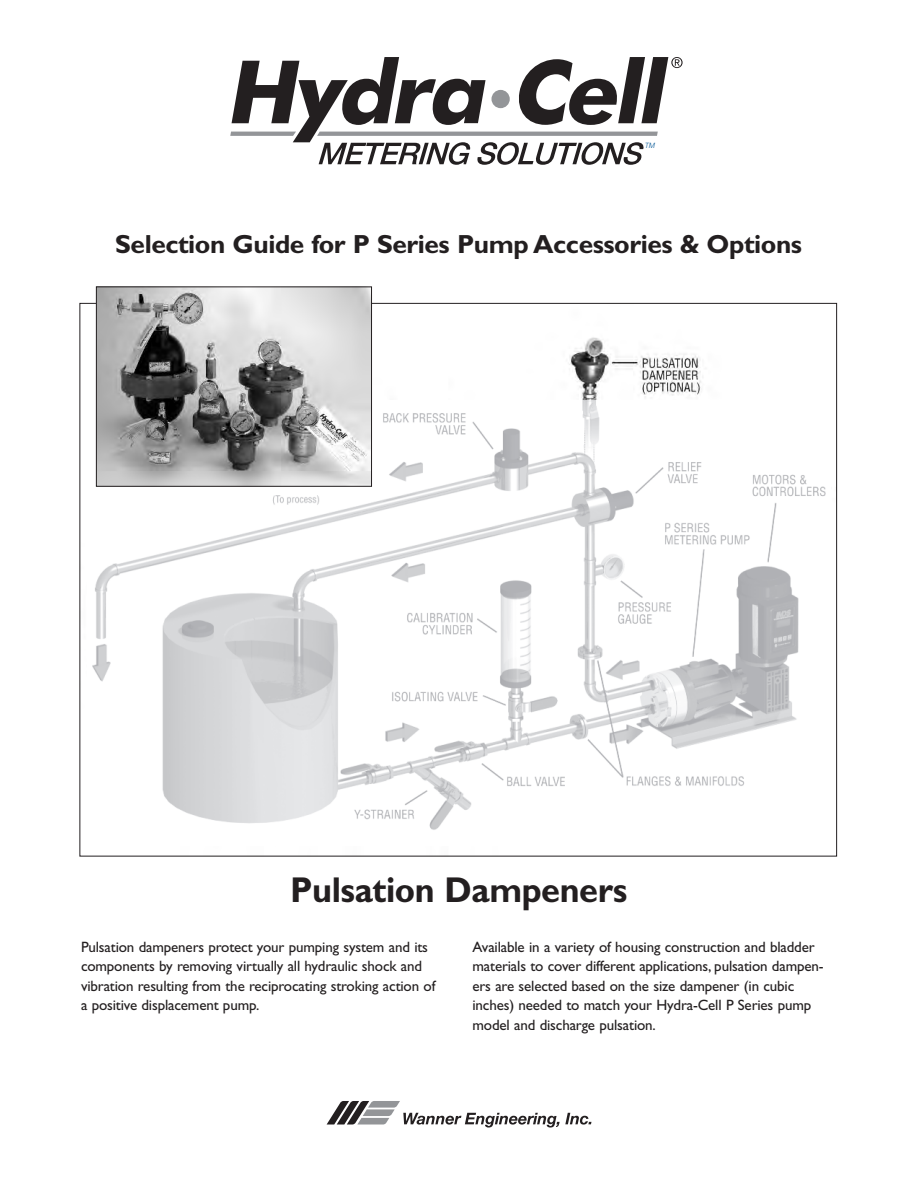
<style>
.page{position:relative;width:918px;height:1188px;background:#fff}
.page>*{position:absolute;margin:0;border:0;box-sizing:border-box;transform-origin:0 0}
.t1{font:700 36px "Gill Sans";letter-spacing:-.01em;color:#231f20;scale:.95 1}
.t2{font:700 26.25px "Gill Sans";letter-spacing:-.015em;color:#231f20}
.t3{font:15px/19.5px "Gill Sans";letter-spacing:-.01em;color:#231f20}
.t4{font:italic 300 7.35px "Helvetica";color:#005595}
</style>
<div class="page">
<img style="left:95px;top:305px;width:606px;height:96px">
<img style="left:92px;top:401px;width:734px;height:429px">
<svg style="left:230px;top:57px;width:453px;height:108px"></svg>
<svg style="left:327px;top:1101px;width:264px;height:27px"></svg>
<img style="left:98px;top:288px;width:272px;height:197px">
<div style="left:96px;top:286px;width:276px;height:201px;border:1px solid #231f20"></div>
<p class="t4" style="left:644px;top:142px;width:12px">TM</p>
<h2 class="t2" style="left:115px;top:235px;width:688px">Selection Guide for P Series Pump Accessories &amp; Options</h2>
<h1 class="t1" style="left:290px;top:876px;width:357px">Pulsation Dampeners</h1>
<p class="t3" style="left:81px;top:939px;width:356px">Pulsation dampeners protect your pumping system and its components by removing virtually all hydraulic shock and vibration resulting from the reciprocating stroking action of a positive displacement pump.</p>
<p class="t3" style="left:472px;top:939px;width:353px">Available in a variety of housing construction and bladder materials to cover different applications, pulsation dampen&shy;ers are selected based on the size dampener (in cubic inches) needed to match your Hydra-Cell P Series pump model and discharge pulsation.</p>
</div>
